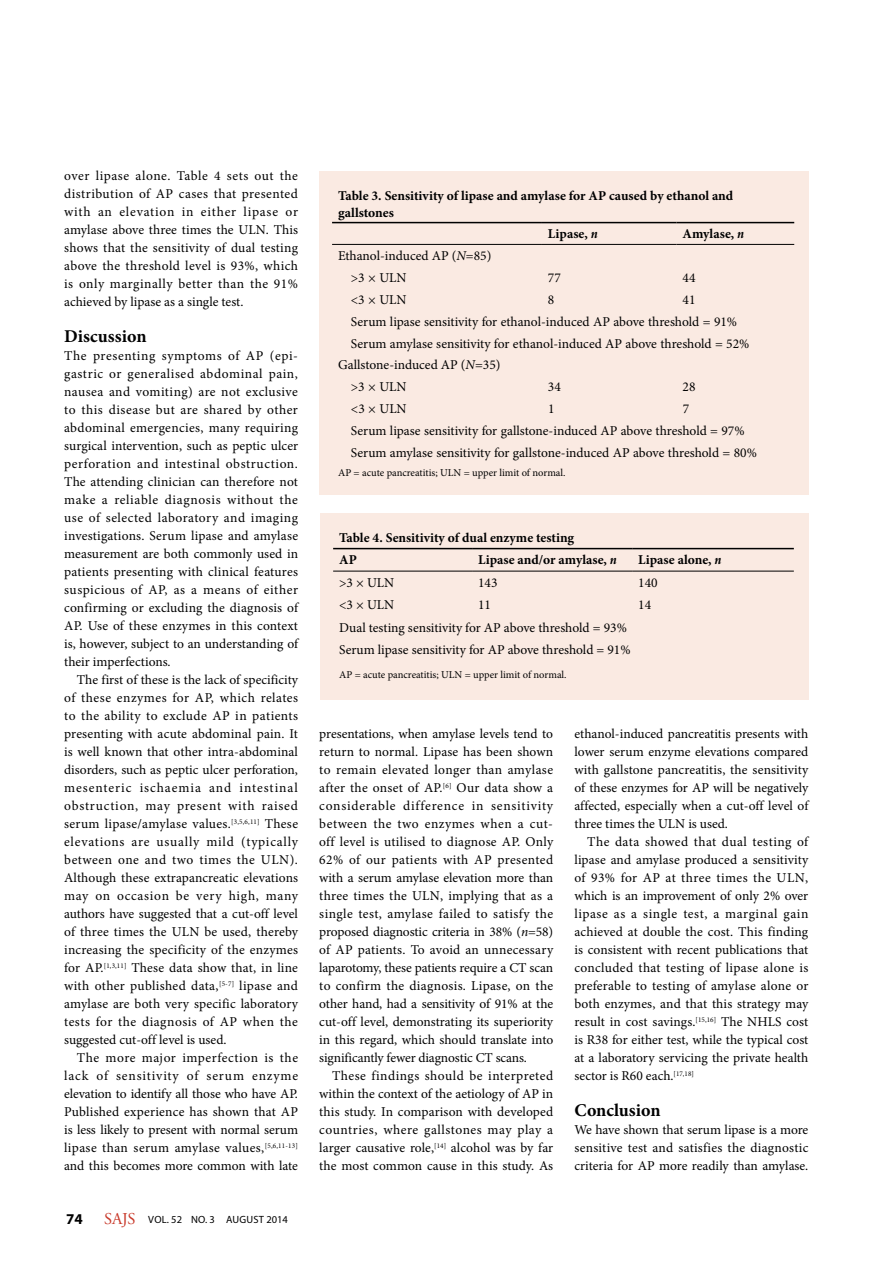
<style>
.page{position:relative;width:893px;height:1263px;background:#fff}
.page>*{position:absolute;margin:0;border:0;box-sizing:border-box;transform-origin:0 0}
.t1{font:700 18px "Minion Pro";color:#000}
.t2{font:16.5px "Adobe Garamond Pro";color:#c83829}
.t3{font:700 15px "Myriad Pro";color:#000}
.t4{font:13.5px/18px "Minion Pro";color:#000;text-align:justify}
.t5{font:700 13.5px/22.5px "Minion Pro";color:#000}
.t6{font:10.5px "Minion Pro";color:#000}
.t7{font:10.5px "Myriad Pro";letter-spacing:.02em;color:#000}
.s1{font-style:italic;font-stretch:condensed}
.s2{font-style:italic}
</style>
<div class="page">
<div style="left:320px;top:513px;width:488px;height:186px;background:#faeae2"></div>
<hr style="left:333px;top:548px;width:139px;height:1px;background:#000">
<hr style="left:472px;top:548px;width:160px;height:1px;background:#000">
<hr style="left:632px;top:548px;width:162px;height:1px;background:#000">
<hr style="left:333px;top:571px;width:139px;height:1px;background:#000">
<hr style="left:472px;top:571px;width:160px;height:1px;background:#000">
<hr style="left:632px;top:571px;width:162px;height:1px;background:#000">
<div style="left:319px;top:171px;width:490px;height:324px;background:#faeae2"></div>
<hr style="left:332px;top:222px;width:210px;height:1px;background:#000">
<hr style="left:542px;top:222px;width:135px;height:1px;background:#000">
<hr style="left:677px;top:222px;width:117px;height:1px;background:#000">
<hr style="left:332px;top:244px;width:210px;height:1px;background:#000">
<hr style="left:542px;top:244px;width:135px;height:1px;background:#000">
<hr style="left:677px;top:244px;width:117px;height:1px;background:#000">
<p class="t4" style="left:64px;top:167px;width:235px">over lipase alone. Table 4 sets out the distribution of AP cases that presented with an elevation in either lipase or amylase above three times the ULN. This shows that the sensitivity of dual testing above the threshold level is 93%, which is only marginally better than the 91% achieved by lipase as a single test.</p>
<h1 class="t1" style="left:64px;top:324px;width:84px">Discussion</h1>
<p class="t4" style="left:64px;top:347px;width:235px">The presenting symptoms of AP (epi&shy;gastric or generalised abdominal pain, nausea and vomiting) are not exclusive to this disease but are shared by other abdominal emergencies, many requiring surgical intervention, such as peptic ulcer perforation and intestinal obstruction.<br>The attending clinician can therefore not make a reliable diagnosis without the use of selected laboratory and imaging investigations. Serum lipase and amylase measurement are both commonly used in patients presenting with clinical features suspicious of AP, as a means of either confirming or excluding the diagnosis of AP. Use of these enzymes in this context is, however, subject to an understanding of their imperfections.</p>
<p class="t4" style="left:64px;top:671px;width:235px;text-indent:13px">The first of these is the lack of specificity of these enzymes for AP, which relates to the ability to exclude AP in patients presenting with acute abdominal pain. It is well known that other intra-abdominal disorders, such as peptic ulcer perforation, mesenteric ischaemia and intestinal obstruction, may present with raised serum lipase/amylase values.<sup>[3,5,6,11]</sup> These elevations are usually mild (typically between one and two times the ULN).<br>Although these extrapancreatic elevations may on occasion be very high, many authors have suggested that a cut-off level of three times the ULN be used, thereby increasing the specificity of the enzymes for AP.<sup>[1,3,11]</sup> These data show that, in line with other published data,<sup>[5-7]</sup> lipase and amylase are both very specific laboratory tests for the diagnosis of AP when the suggested cut-off level is used.</p>
<p class="t4" style="left:64px;top:1049px;width:235px;text-indent:13px">The more major imperfection is the lack of sensitivity of serum enzyme elevation to identify all those who have AP.<br>Published experience has shown that AP is less likely to present with normal serum lipase than serum amylase values,<sup>[5,6,11-13] </sup>and this becomes more common with late</p>
<p class="t3" style="left:66px;top:1209px;width:18px">74</p>
<p class="t2" style="left:104px;top:1209px;width:33px">SAJS</p>
<p class="t7" style="left:148px;top:1213px;width:141px">VOL. 52 NO. 3 AUGUST 2014</p>
<p class="t5" style="left:338px;top:187px;width:397px;line-height:16.5px">Table 3. Sensitivity of lipase and amylase for AP caused by ethanol and gallstones</p>
<p class="t5" style="left:548px;top:223px;width:51px">Lipase, <span class="s1">n</span></p>
<p class="t5" style="left:683px;top:223px;width:63px">Amylase, <span class="s1">n</span></p>
<p class="t4" style="left:351px;top:245px;width:142px;line-height:21.8px;text-indent:-13px">Ethanol-induced AP (<span class="s2">N</span>=85) &gt;3 × ULN</p>
<p class="t4" style="left:548px;top:269px;width:14px">77</p>
<p class="t4" style="left:683px;top:269px;width:14px">44</p>
<p class="t4" style="left:351px;top:291px;width:57px">&lt;3 × ULN</p>
<p class="t4" style="left:548px;top:291px;width:8px">8</p>
<p class="t4" style="left:683px;top:291px;width:14px">41</p>
<p class="t4" style="left:351px;top:312px;width:388px">Serum lipase sensitivity for ethanol-induced AP above threshold = 91%</p>
<p class="t4" style="left:351px;top:334px;width:400px">Serum amylase sensitivity for ethanol-induced AP above threshold = 52%</p>
<p class="t4" style="left:338px;top:356px;width:164px">Gallstone-induced AP (<span class="s2">N</span>=35)</p>
<p class="t4" style="left:351px;top:378px;width:57px">&gt;3 × ULN</p>
<p class="t4" style="left:548px;top:378px;width:14px">34</p>
<p class="t4" style="left:683px;top:378px;width:14px">28</p>
<p class="t4" style="left:351px;top:400px;width:57px">&lt;3 × ULN</p>
<p class="t4" style="left:548px;top:400px;width:8px">1</p>
<p class="t4" style="left:351px;top:398px;width:408px;line-height:21.8px;text-align:left;text-indent:332px">7<br>Serum lipase sensitivity for gallstone-induced AP above threshold = 97%<br>Serum amylase sensitivity for gallstone-induced AP above threshold = 80%</p>
<p class="t6" style="left:338px;top:466px;width:229px">AP = acute pancreatitis; ULN = upper limit of normal.</p>
<p class="t5" style="left:339px;top:526px;width:237px">Table 4. Sensitivity of dual enzyme testing<br>AP</p>
<p class="t5" style="left:478px;top:549px;width:140px">Lipase and/or amylase, <span class="s1">n</span></p>
<p class="t5" style="left:638px;top:549px;width:85px">Lipase alone, <span class="s1">n</span></p>
<p class="t4" style="left:339px;top:574px;width:57px">&gt;3 × ULN</p>
<p class="t4" style="left:478px;top:574px;width:21px">143</p>
<p class="t4" style="left:638px;top:574px;width:21px">140</p>
<p class="t4" style="left:339px;top:596px;width:57px">&lt;3 × ULN</p>
<p class="t4" style="left:478px;top:596px;width:14px">11</p>
<p class="t4" style="left:638px;top:596px;width:14px">14</p>
<p class="t4" style="left:339px;top:616px;width:293px;line-height:22.5px">Dual testing sensitivity for AP above threshold = 93%<br>Serum lipase sensitivity for AP above threshold = 91%</p>
<p class="t6" style="left:339px;top:667px;width:229px">AP = acute pancreatitis; ULN = upper limit of normal.</p>
<p class="t4" style="left:319px;top:725px;width:235px">presentations, when amylase levels tend to return to normal. Lipase has been shown to remain elevated longer than amylase after the onset of AP.<sup>[6]</sup> Our data show a considerable difference in sensitivity between the two enzymes when a cut&shy;off level is utilised to diagnose AP. Only 62% of our patients with AP presented with a serum amylase elevation more than three times the ULN, implying that as a single test, amylase failed to satisfy the proposed diagnostic criteria in 38% (<span class="s2">n</span>=58) of AP patients. To avoid an unnecessary laparotomy, these patients require a CT scan to confirm the diagnosis. Lipase, on the other hand, had a sensitivity of 91% at the cut-off level, demonstrating its superiority in this regard, which should translate into significantly fewer diagnostic CT scans.</p>
<p class="t4" style="left:319px;top:1067px;width:235px;text-indent:13px">These findings should be interpreted within the context of the aetiology of AP in this study. In comparison with developed countries, where gallstones may play a larger causative role,<sup>[14]</sup> alcohol was by far the most common cause in this study. As</p>
<p class="t4" style="left:574px;top:725px;width:235px">ethanol-induced pancreatitis presents with lower serum enzyme elevations compared with gallstone pancreatitis, the sensitivity of these enzymes for AP will be negatively affected, especially when a cut-off level of three times the ULN is used.</p>
<p class="t4" style="left:574px;top:833px;width:235px;text-indent:13px">The data showed that dual testing of lipase and amylase produced a sensitivity of 93% for AP at three times the ULN, which is an improvement of only 2% over lipase as a single test, a marginal gain achieved at double the cost. This finding is consistent with recent publications that concluded that testing of lipase alone is preferable to testing of amylase alone or both enzymes, and that this strategy may result in cost savings.<sup>[15,16]</sup> The NHLS cost is R38 for either test, while the typical cost at a laboratory servicing the private health sector is R60 each.<sup>[17,18]</sup></p>
<h1 class="t1" style="left:574px;top:1098px;width:88px">Conclusion</h1>
<p class="t4" style="left:574px;top:1121px;width:235px">We have shown that serum lipase is a more sensitive test and satisfies the diagnostic criteria for AP more readily than amylase.</p>
</div>
